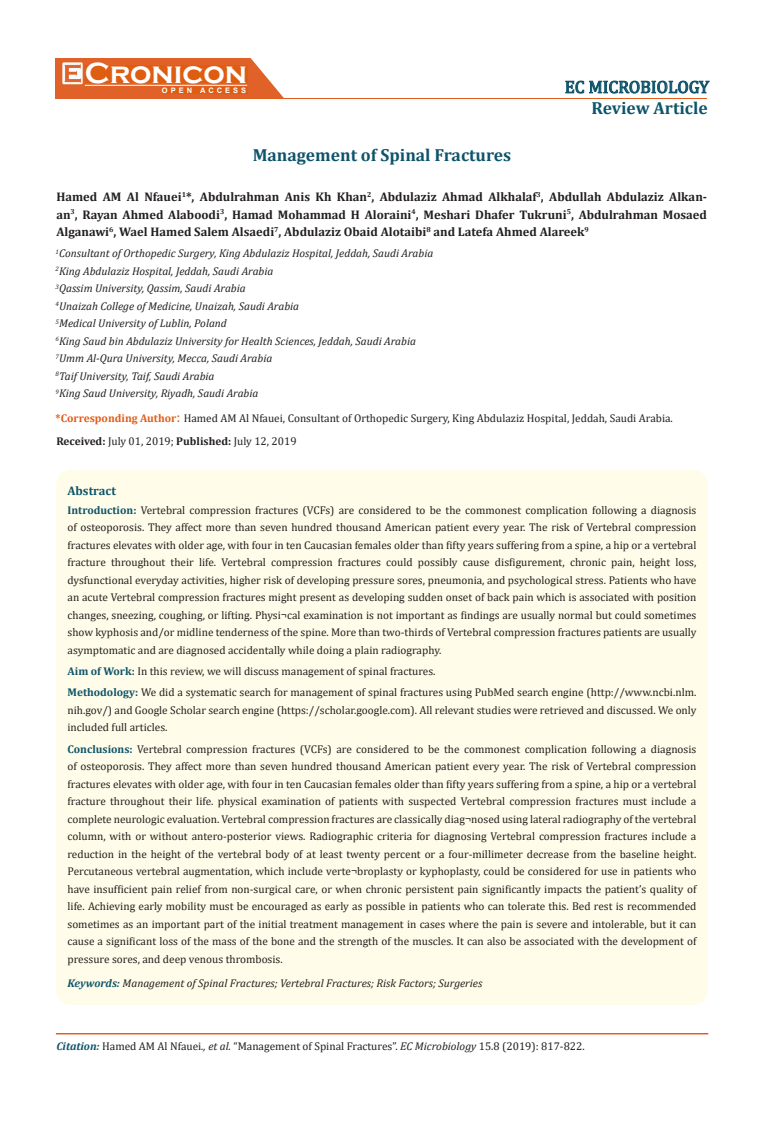
<style>
.page{position:relative;width:764px;height:1125px;background:#fff}
.page>*{position:absolute;margin:0;border:0;box-sizing:border-box;transform-origin:0 0}
.t1{font:700 30px "Copperplate Gothic";color:#fff}
.t2{font:700 17.5px "Cambria";color:#0e546a}
.t3{font:17.5px "Cambria";color:#0e546a}
.t4{font:700 12.5px/17.5px "Cambria";color:#231f20;text-align:justify}
.t5{font:700 12.5px "Cambria";color:#0e546a}
.t6{font:11.25px/17.5px "Cambria";color:#231f20;text-align:justify}
.t7{font:italic 11.25px "Cambria";color:#231f20}
.t8{font:700 7.5px "Arial";letter-spacing:.4em;color:#fff}
.s1{font-weight:700;color:#e05d1a}
.s2{font-size:15px;color:#e05d1a}
.s3{font-weight:700}
.s4{font-weight:700;color:#0e546a}
.s5{font-weight:700;font-style:italic;color:#0e546a}
.s6{font-style:italic}
</style>
<div class="page">
<div style="left:56px;top:58px;width:242px;height:41px;background:#e06228"></div>
<svg style="left:250px;top:58px;width:48px;height:40px"></svg>
<img style="left:62px;top:62px;width:21px;height:22px">
<div style="left:85px;top:66px;width:162px;height:17px;background:#df5d11"></div>
<div style="left:162px;top:87px;width:85px;height:6px;background:#df5d11"></div>
<svg style="left:565px;top:80px;width:145px;height:14px"></svg>
<hr style="left:85px;top:85px;width:162px;height:1px;background:#fff">
<hr style="left:232px;top:98px;width:475px;height:1px;background:#e05d1a">
<hr style="left:56px;top:1034px;width:652px;height:1px;background:#e05d1a">
<div style="left:56px;top:1033px;width:652px;height:1px;border:1px solid #e05d1a"></div>
<div style="left:56px;top:470px;width:652px;height:535px;background:#fffde9;border-radius:15px"></div>
<p class="t1" style="left:85px;top:56px;width:164px">Cronicon</p>
<p class="t8" style="left:162px;top:85px;width:86px">OPEN ACCESS</p>
<p class="t3" style="left:565px;top:77px;width:146px">EC MICROBIOLOGY</p>
<p class="t2" style="left:591px;top:96px;width:118px">Review Article</p>
<p class="t2" style="left:253px;top:143px;width:260px">Management of Spinal Fractures</p>
<p class="t4" style="left:56px;top:188px;width:652px">Hamed AM Al Nfauei<sup>1</sup>*, Abdulrahman Anis Kh Khan<sup>2</sup>, Abdulaziz Ahmad Alkhalaf<sup>3</sup>, Abdullah Abdulaziz Alkan&shy;an<sup>3</sup>, Rayan Ahmed Alaboodi<sup>3</sup>, Hamad Mohammad H Aloraini<sup>4</sup>, Meshari Dhafer Tukruni<sup>5</sup>, Abdulrahman Mosaed Alganawi<sup>6</sup>, Wael Hamed Salem Alsaedi<sup>7</sup>, Abdulaziz Obaid Alotaibi<sup>8</sup> and Latefa Ahmed Alareek<sup>9</sup></p>
<p class="t7" style="left:56px;top:246px;width:379px"><sup>1</sup>Consultant of Orthopedic Surgery, King Abdulaziz Hospital, Jeddah, Saudi Arabia</p>
<p class="t7" style="left:56px;top:263px;width:219px"><sup>2</sup>King Abdulaziz Hospital, Jeddah, Saudi Arabia</p>
<p class="t7" style="left:56px;top:281px;width:192px"><sup>3</sup>Qassim University, Qassim, Saudi Arabia</p>
<p class="t7" style="left:56px;top:298px;width:245px"><sup>4</sup>Unaizah College of Medicine, Unaizah, Saudi Arabia</p>
<p class="t7" style="left:56px;top:316px;width:173px"><sup>5</sup>Medical University of Lublin, Poland</p>
<p class="t7" style="left:56px;top:333px;width:362px"><sup>6</sup>King Saud bin Abdulaziz University for Health Sciences, Jeddah, Saudi Arabia</p>
<p class="t7" style="left:56px;top:351px;width:218px"><sup>7</sup>Umm Al-Qura University, Mecca, Saudi Arabia</p>
<p class="t7" style="left:56px;top:368px;width:160px"><sup>8</sup>Taif University, Taif, Saudi Arabia</p>
<p class="t7" style="left:56px;top:386px;width:204px"><sup>9</sup>King Saud University, Riyadh, Saudi Arabia</p>
<p class="t6" style="left:56px;top:409px;width:619px"><span class="s1">*Corresponding Author</span><span class="s2">:</span> Hamed AM Al Nfauei, Consultant of Orthopedic Surgery, King Abdulaziz Hospital, Jeddah, Saudi Arabia.</p>
<p class="t6" style="left:56px;top:432px;width:242px"><span class="s3">Received:</span> July 01, 2019; <span class="s3">Published:</span> July 12, 2019</p>
<p class="t5" style="left:68px;top:482px;width:50px">Abstract</p>
<p class="t6" style="left:67px;top:501px;width:630px"><span class="s4">Introduction:</span> Vertebral compression fractures (VCFs) are considered to be the commonest complication following a diagnosis of osteoporosis. They affect more than seven hundred thousand American patient every year. The risk of Vertebral compression fractures elevates with older age, with four in ten Caucasian females older than fifty years suffering from a spine, a hip or a vertebral fracture throughout their life. Vertebral compression fractures could possibly cause disfigurement, chronic pain, height loss, dysfunctional everyday activities, higher risk of developing pressure sores, pneumonia, and psychological stress. Patients who have an acute Vertebral compression fractures might present as developing sudden onset of back pain which is associated with position changes, sneezing, coughing, or lifting. Physi¬cal examination is not important as findings are usually normal but could sometimes show kyphosis and/or midline tenderness of the spine. More than two-thirds of Vertebral compression fractures patients are usually asymptomatic and are diagnosed accidentally while doing a plain radiography.</p>
<p class="t6" style="left:67px;top:662px;width:369px"><span class="s4">Aim of Work:</span> In this review, we will discuss management of spinal fractures.</p>
<p class="t6" style="left:67px;top:684px;width:630px"><span class="s4">Methodology:</span> We did a systematic search for management of spinal fractures using PubMed search engine (http://www.ncbi.nlm. nih.gov/) and Google Scholar search engine (https://scholar.google.com). All relevant studies were retrieved and discussed. We only included full articles.</p>
<p class="t6" style="left:67px;top:740px;width:630px"><span class="s4">Conclusions:</span> Vertebral compression fractures (VCFs) are considered to be the commonest complication following a diagnosis of osteoporosis. They affect more than seven hundred thousand American patient every year. The risk of Vertebral compression fractures elevates with older age, with four in ten Caucasian females older than fifty years suffering from a spine, a hip or a vertebral fracture throughout their life. physical examination of patients with suspected Vertebral compression fractures must include a complete neurologic evaluation. Vertebral compression fractures are classically diag¬nosed using lateral radiography of the vertebral column, with or without antero-posterior views. Radiographic criteria for diagnosing Vertebral compression fractures include a reduction in the height of the vertebral body of at least twenty percent or a four-millimeter decrease from the baseline height.<br>Percutaneous vertebral augmentation, which include verte¬broplasty or kyphoplasty, could be considered for use in patients who have insufficient pain relief from non-surgical care, or when chronic persistent pain significantly impacts the patient’s quality of life. Achieving early mobility must be encouraged as early as possible in patients who can tolerate this. Bed rest is recommended sometimes as an important part of the initial treatment management in cases where the pain is severe and intolerable, but it can cause a significant loss of the mass of the bone and the strength of the muscles. It can also be associated with the development of pressure sores, and deep venous thrombosis.</p>
<p class="t7" style="left:68px;top:975px;width:416px"><span class="s4">Keywords:</span> Management of Spinal Fractures; Vertebral Fractures; Risk Factors; Surgeries</p>
<p class="t6" style="left:56px;top:1037px;width:530px"><span class="s5">Citation:</span> Hamed AM Al Nfauei<span class="s6">., et al.</span> “Management of Spinal Fractures”. <span class="s6">EC Microbiology</span> 15.8 (2019): 817-822.</p>
</div>
